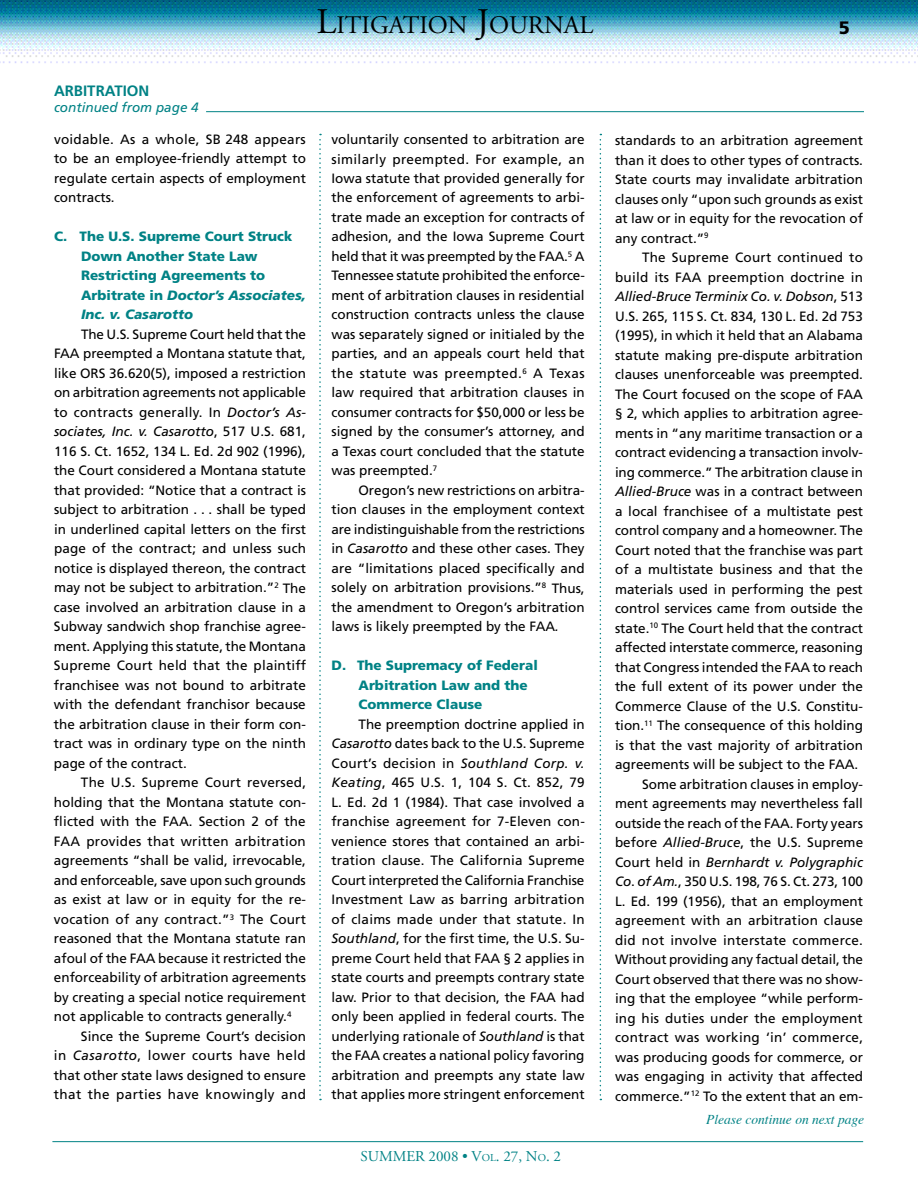
<style>
.page{position:relative;width:918px;height:1188px;background:#fff}
.page>*{position:absolute;margin:0;border:0;box-sizing:border-box;transform-origin:0 0}
.t1{font:25.2px "Adobe Garamond";color:#000}
.t2{font:900 18px "Frutiger";color:#000}
.t3{font:15px "Adobe Garamond";color:#008285}
.t4{font:700 15px "Frutiger";color:#008285}
.t5{font:13.5px/19.5px "Frutiger";color:#000;text-align:justify}
.t6{font:900 13.5px/19.5px "Frutiger";color:#008285}
.t7{font:13.5px "Frutiger";letter-spacing:.02em;color:#000}
.t8{font:italic 13.5px "Frutiger";color:#000}
.t9{font:italic 13.5px "Times";color:#008285}
.t10{font:italic 13.5px "Frutiger";color:#008285}
.s1{font-size:36px}
.s2{font-style:italic}
.s3{font-size:10.5px}
.s4{font-style:normal}
</style>
<div class="page">
<img style="left:2px;top:0;width:916px;height:63px">
<hr style="left:52px;top:1141px;width:811px;height:1px;background:#008285">
<img style="left:0;top:0;width:2px;height:63px">
<svg style="left:319px;top:134px;width:2px;height:966px"></svg>
<hr style="left:206px;top:111px;width:658px;height:1px;background:#008285">
<svg style="left:600px;top:134px;width:1px;height:966px"></svg>
<h1 class="t1" style="left:316px;top:11px;width:278px"><span class="s1">L</span>ITIGATION <span class="s1">J</span>OURNAL</h1>
<p class="t4" style="left:54px;top:82px;width:97px">ARBITRATION</p>
<p class="t10" style="left:54px;top:100px;width:146px">continued from page 4</p>
<p class="t5" style="left:54px;top:129px;width:253px">voidable. As a whole, SB 248 appears to be an employee-friendly attempt to regulate certain aspects of employment contracts.</p>
<p class="t6" style="left:81px;top:227px;width:226px;text-indent:-27px">C. The U.S. Supreme Court Struck<br>Down Another State Law<br>Restricting Agreements to<br>Arbitrate in <span class="s2">Doctor’s Associates,<br>Inc. v. Casarotto</span></p>
<p class="t5" style="left:54px;top:324px;width:254px;text-indent:27px">The U.S. Supreme Court held that the FAA preempted a Montana statute that, like ORS 36.620(5), imposed a restriction on arbitration agreements not applicable to contracts generally. In <span class="s2">Doctor’s As&shy;sociates, Inc. v. Casarotto</span>, 517 U.S. 681, 116 S. Ct. 1652, 134 L. Ed. 2d 902 (1996), the Court considered a Montana statute that provided: “Notice that a contract is subject to arbitration . . . shall be typed in underlined capital letters on the first page of the contract; and unless such notice is displayed thereon, the contract may not be subject to arbitration.”<sup>2</sup> The case involved an arbitration clause in a Subway sandwich shop franchise agree&shy;ment. Applying this statute, the Montana Supreme Court held that the plaintiff franchisee was not bound to arbitrate with the defendant franchisor because the arbitration clause in their form con&shy;tract was in ordinary type on the ninth page of the contract.</p>
<p class="t5" style="left:54px;top:773px;width:254px;text-indent:27px">The U.S. Supreme Court reversed, holding that the Montana statute con&shy;flicted with the FAA. Section 2 of the FAA provides that written arbitration agreements “shall be valid, irrevocable, and enforceable, save upon such grounds as exist at law or in equity for the re&shy;vocation of any contract.”<sup>3</sup> The Court reasoned that the Montana statute ran afoul of the FAA because it restricted the enforceability of arbitration agreements by creating a special notice requirement not applicable to contracts generally.<sup>4</sup></p>
<p class="t5" style="left:54px;top:1026px;width:253px;text-indent:27px">Since the Supreme Court’s decision in <span class="s2">Casarotto</span>, lower courts have held that other state laws designed to ensure that the parties have knowingly and</p>
<p class="t5" style="left:331px;top:129px;width:255px">voluntarily consented to arbitration are similarly preempted. For example, an Iowa statute that provided generally for the enforcement of agreements to arbi&shy;trate made an exception for contracts of adhesion, and the Iowa Supreme Court held that it was preempted by the FAA.<sup>5</sup> A Tennessee statute prohibited the enforce&shy;ment of arbitration clauses in residential construction contracts unless the clause was separately signed or initialed by the parties, and an appeals court held that the statute was preempted.<sup>6</sup> A Texas law required that arbitration clauses in consumer contracts for $50,000 or less be signed by the consumer’s attorney, and a Texas court concluded that the statute was preempted.<sup>7</sup></p>
<p class="t5" style="left:331px;top:480px;width:255px;text-indent:27px">Oregon’s new restrictions on arbitra&shy;tion clauses in the employment context are indistinguishable from the restrictions in <span class="s2">Casarotto</span> and these other cases. They are “limitations placed specifically and solely on arbitration provisions.”<sup>8</sup> Thus, the amendment to Oregon’s arbitration laws is likely preempted by the FAA<span class="s2">.</span></p>
<p class="t6" style="left:358px;top:656px;width:181px;text-indent:-27px">D. The Supremacy of Federal<br>Arbitration Law and the<br>Commerce Clause</p>
<p class="t5" style="left:331px;top:714px;width:255px;text-indent:27px">The preemption doctrine applied in <span class="s2">Casarotto</span> dates back to the U.S. Supreme Court’s decision in <span class="s2">Southland Corp. v.<br>Keating</span>, 465 U.S. 1, 104 S. Ct. 852, 79<br>L. Ed. 2d 1 (1984). That case involved a franchise agreement for 7-Eleven con&shy;venience stores that contained an arbi&shy;tration clause. The California Supreme Court interpreted the California Franchise Investment Law as barring arbitration of claims made under that statute. In <span class="s2">Southland</span>, for the first time, the U.S. Su&shy;preme Court held that FAA § 2 applies in state courts and preempts contrary state law. Prior to that decision, the FAA had only been applied in federal courts. The underlying rationale of <span class="s2">Southland</span> is that the FAA creates a national policy favoring arbitration and preempts any state law that applies more stringent enforcement</p>
<p class="t3" style="left:360px;top:1148px;width:202px">SUMMER 2008 • V<span class="s3">OL</span>. 27, N<span class="s3">O</span>. 2</p>
<h2 class="t2" style="left:839px;top:17px;width:13px">5</h2>
<p class="t5" style="left:615px;top:131px;width:250px">standards to an arbitration agreement than it does to other types of contracts.<br>State courts may invalidate arbitration clauses only “upon such grounds as exist at law or in equity for the revocation of any contract.”<sup>9</sup></p>
<p class="t7" style="left:642px;top:250px;width:222px">The Supreme Court continued to</p>
<p class="t7" style="left:615px;top:269px;width:250px">build its FAA preemption doctrine in</p>
<p class="t8" style="left:615px;top:289px;width:249px">Allied-Bruce Terminix Co. v. Dobson<span class="s4">, 513</span></p>
<p class="t5" style="left:615px;top:306px;width:249px">U.S. 265, 115 S. Ct. 834, 130 L. Ed. 2d 753</p>
<p class="t5" style="left:615px;top:326px;width:250px">(1995), in which it held that an Alabama</p>
<p class="t5" style="left:615px;top:345px;width:250px">statute making pre-dispute arbitration</p>
<p class="t5" style="left:615px;top:365px;width:250px">clauses unenforceable was preempted.</p>
<p class="t5" style="left:615px;top:384px;width:250px">The Court focused on the scope of FAA</p>
<p class="t5" style="left:615px;top:404px;width:250px">§ 2, which applies to arbitration agree-</p>
<p class="t5" style="left:615px;top:423px;width:250px">ments in “any maritime transaction or a</p>
<p class="t5" style="left:615px;top:443px;width:250px">contract evidencing a transaction involv-</p>
<p class="t5" style="left:615px;top:462px;width:250px">ing commerce.” The arbitration clause in</p>
<p class="t5" style="left:615px;top:482px;width:250px"><span class="s2">Allied-Bruce</span> was in a contract between</p>
<p class="t5" style="left:615px;top:501px;width:250px">a local franchisee of a multistate pest</p>
<p class="t5" style="left:615px;top:521px;width:249px">control company and a homeowner. The</p>
<p class="t5" style="left:615px;top:540px;width:250px">Court noted that the franchise was part</p>
<p class="t5" style="left:615px;top:560px;width:249px">of a multistate business and that the</p>
<p class="t5" style="left:615px;top:579px;width:249px">materials used in performing the pest</p>
<p class="t5" style="left:615px;top:599px;width:250px">control services came from outside the</p>
<p class="t5" style="left:615px;top:618px;width:250px">state.<sup>10</sup> The Court held that the contract</p>
<p class="t5" style="left:615px;top:638px;width:249px">affected interstate commerce, reasoning</p>
<p class="t5" style="left:615px;top:657px;width:250px">that Congress intended the FAA to reach</p>
<p class="t5" style="left:615px;top:677px;width:250px">the full extent of its power under the</p>
<p class="t5" style="left:615px;top:696px;width:250px">Commerce Clause of the U.S. Constitu-</p>
<p class="t5" style="left:615px;top:716px;width:250px">tion.<sup>11</sup> The consequence of this holding</p>
<p class="t5" style="left:615px;top:735px;width:250px">is that the vast majority of arbitration</p>
<p class="t5" style="left:615px;top:755px;width:245px">agreements will be subject to the FAA.</p>
<p class="t5" style="left:642px;top:774px;width:223px">Some arbitration clauses in employ-</p>
<p class="t5" style="left:615px;top:794px;width:250px">ment agreements may nevertheless fall</p>
<p class="t5" style="left:615px;top:813px;width:250px">outside the reach of the FAA. Forty years</p>
<p class="t5" style="left:615px;top:833px;width:250px">before <span class="s2">Allied-Bruce</span>, the U.S. Supreme</p>
<p class="t8" style="left:615px;top:854px;width:250px"><span class="s4">Court held in</span> Bernhardt v. Polygraphic</p>
<p class="t5" style="left:615px;top:872px;width:250px"><span class="s2">Co</span>. <span class="s2">of Am.</span>, 350 U.S. 198, 76 S. Ct. 273, 100</p>
<p class="t5" style="left:615px;top:891px;width:250px">L. Ed. 199 (1956), that an employment</p>
<p class="t5" style="left:615px;top:911px;width:249px">agreement with an arbitration clause</p>
<p class="t7" style="left:615px;top:932px;width:250px">did not involve interstate commerce.</p>
<p class="t5" style="left:615px;top:950px;width:250px">Without providing any factual detail, the</p>
<p class="t5" style="left:615px;top:969px;width:250px">Court observed that there was no show-</p>
<p class="t5" style="left:615px;top:989px;width:250px">ing that the employee “while perform-</p>
<p class="t5" style="left:615px;top:1008px;width:249px">ing his duties under the employment</p>
<p class="t7" style="left:615px;top:1029px;width:250px">contract was working ‘in’ commerce,</p>
<p class="t5" style="left:615px;top:1047px;width:250px">was producing goods for commerce, or</p>
<p class="t5" style="left:615px;top:1067px;width:250px">was engaging in activity that affected</p>
<p class="t5" style="left:615px;top:1086px;width:250px">commerce.”<sup>12</sup> To the extent that an em-</p>
<p class="t9" style="left:706px;top:1108px;width:160px">Please continue on next page</p>
</div>
